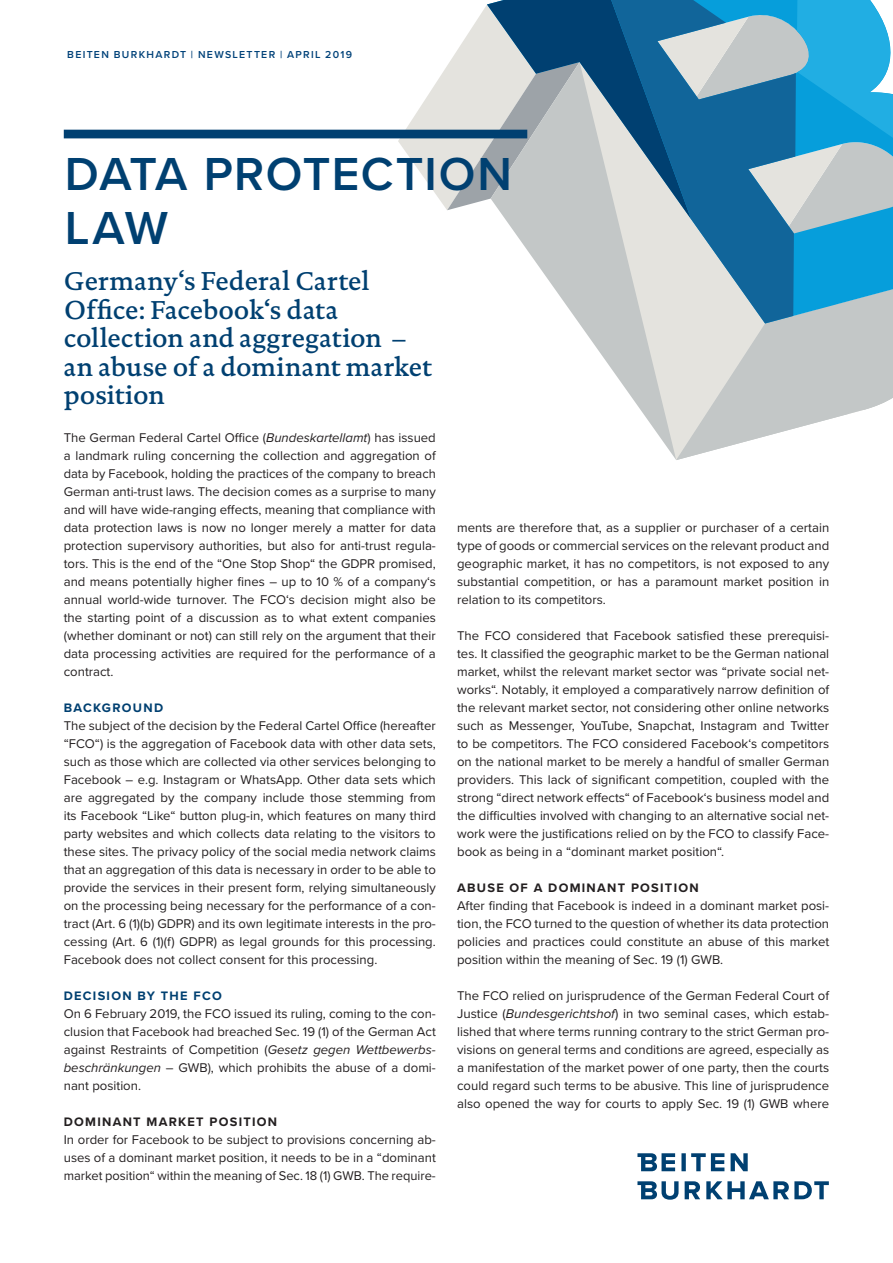
<style>
.page{position:relative;width:893px;height:1263px;background:#fff}
.page>*{position:absolute;margin:0;border:0;box-sizing:border-box;transform-origin:0 0}
.H1_Proxima_Nova_32pt{font:600 48px/54px "Proxima Nova";letter-spacing:.025em;color:#004071}
.Intro-Text_DTL_Docum{font:500 26.25px/28.5px "DTL Documenta TOT";color:#004071}
.Fließtext_Proxima_No{font:13.2px/18px "Proxima Nova";color:#231f20;text-align:justify}
.Fließtext_Proxima_No-2{font:700 12.75px "Proxima Nova";letter-spacing:.1em;color:#231f20}
.Fließtext_Proxima_No-3{font:700 12.75px "Proxima Nova";letter-spacing:.1em;color:#004071}
.t1{font:600 10.5px "Proxima Nova";letter-spacing:.125em;color:#004279}
.s1{font-style:italic}
</style>
<div class="page">
<svg style="left:398px;top:0;width:495px;height:460px"></svg>
<svg style="left:602px;top:0;width:194px;height:323px;background:#6a99b4"></svg>
<svg style="left:637px;top:1153px;width:111px;height:18px"></svg>
<svg style="left:637px;top:1181px;width:192px;height:19px"></svg>
<div style="left:64px;top:130px;width:463px;height:8px;background:#004071"></div>
<p class="t1" style="left:67px;top:47px;width:286px">BEITEN BURKHARDT | NEWSLETTER | APRIL 2019</p>
<p class="H1_Proxima_Nova_32pt" style="left:65px;top:145px;width:449px">DATA PROTECTION<br>LAW</p>
<p class="Intro-Text_DTL_Docum" style="left:64px;top:267px;width:307px">Germany‘s Federal Cartel</p>
<p class="Intro-Text_DTL_Docum" style="left:64px;top:295px;width:276px">Office: Facebook‘s data</p>
<p class="Intro-Text_DTL_Docum" style="left:64px;top:324px;width:370px">collection and aggregation – an abuse of a dominant market position</p>
<p class="Fließtext_Proxima_No" style="left:64px;top:428px;width:374px">The German Federal Cartel Office (<span class="s1">Bundeskartellamt</span>) has issued a landmark ruling concerning the collection and aggregation of data by Facebook, holding the practices of the company to breach German anti-trust laws. The decision comes as a surprise to many and will have wide-ranging effects, meaning that compliance with data protection laws is now no longer merely a matter for data protection supervisory authorities, but also for anti-trust regula&shy;tors. This is the end of the “One Stop Shop“ the GDPR promised, and means potentially higher fines – up to 10 % of a company‘s annual world-wide turnover. The FCO‘s decision might also be the starting point of a discussion as to what extent companies (whether dominant or not) can still rely on the argument that their data processing activities are required for the performance of a contract.</p>
<p class="Fließtext_Proxima_No-3" style="left:64px;top:698px;width:101px">BACKGROUND</p>
<p class="Fließtext_Proxima_No" style="left:64px;top:716px;width:374px">The subject of the decision by the Federal Cartel Office (hereafter “FCO“) is the aggregation of Facebook data with other data sets, such as those which are collected via other services belonging to Facebook – e.g. Instagram or WhatsApp. Other data sets which are aggregated by the company include those stemming from its Facebook “Like“ button plug-in, which features on many third party websites and which collects data relating to the visitors to these sites. The privacy policy of the social media network claims that an aggregation of this data is necessary in order to be able to provide the services in their present form, relying simultaneously</p>
<p class="Fließtext_Proxima_No" style="left:64px;top:896px;width:374px">on the processing being necessary for the performance of a con&shy;tract (Art. 6 (1)(b) GDPR) and its own legitimate interests in the pro&shy;cessing (Art. 6 (1)(f) GDPR) as legal grounds for this processing.<br>Facebook does not collect consent for this processing.</p>
<p class="Fließtext_Proxima_No-3" style="left:64px;top:986px;width:160px">DECISION BY THE FCO</p>
<p class="Fließtext_Proxima_No" style="left:64px;top:1004px;width:374px">On 6 February 2019, the FCO issued its ruling, coming to the con&shy;clusion that Facebook had breached Sec. 19 (1) of the German Act against Restraints of Competition (<span class="s1">Gesetz gegen Wettbewerbs-</span></p>
<p class="Fließtext_Proxima_No" style="left:64px;top:1058px;width:374px"><span class="s1">beschränkungen</span> – GWB), which prohibits the abuse of a domi&shy;nant position.</p>
<p class="Fließtext_Proxima_No-2" style="left:64px;top:1112px;width:215px">DOMINANT MARKET POSITION</p>
<p class="Fließtext_Proxima_No" style="left:64px;top:1130px;width:374px">In order for Facebook to be subject to provisions concerning ab&shy;uses of a dominant market position, it needs to be in a “dominant market position“ within the meaning of Sec. 18 (1) GWB. The require-</p>
<p class="Fließtext_Proxima_No" style="left:457px;top:518px;width:374px">ments are therefore that, as a supplier or purchaser of a certain type of goods or commercial services on the relevant product and geographic market, it has no competitors, is not exposed to any substantial competition, or has a paramount market position in relation to its competitors.</p>
<p class="Fließtext_Proxima_No" style="left:457px;top:626px;width:374px">The FCO considered that Facebook satisfied these prerequisi&shy;tes. It classified the geographic market to be the German national market, whilst the relevant market sector was “private social net&shy;works“. Notably, it employed a comparatively narrow definition of the relevant market sector, not considering other online networks such as Messenger, YouTube, Snapchat, Instagram and Twitter to be competitors. The FCO considered Facebook‘s competitors on the national market to be merely a handful of smaller German providers. This lack of significant competition, coupled with the strong “direct network effects“ of Facebook‘s business model and the difficulties involved with changing to an alternative social net&shy;work were the justifications relied on by the FCO to classify Face&shy;book as being in a “dominant market position“.</p>
<p class="Fließtext_Proxima_No-2" style="left:457px;top:878px;width:243px">ABUSE OF A DOMINANT POSITION</p>
<p class="Fließtext_Proxima_No" style="left:457px;top:896px;width:374px">After finding that Facebook is indeed in a dominant market posi&shy;tion, the FCO turned to the question of whether its data protection policies and practices could constitute an abuse of this market position within the meaning of Sec. 19 (1) GWB.</p>
<p class="Fließtext_Proxima_No" style="left:457px;top:986px;width:374px">The FCO relied on jurisprudence of the German Federal Court of<br>Justice (<span class="s1">Bundesgerichtshof</span>) in two seminal cases, which estab-</p>
<p class="Fließtext_Proxima_No" style="left:457px;top:1022px;width:374px">lished that where terms running contrary to the strict German pro&shy;visions on general terms and conditions are agreed, especially as a manifestation of the market power of one party, then the courts could regard such terms to be abusive. This line of jurisprudence also opened the way for courts to apply Sec. 19 (1) GWB where</p>
</div>
